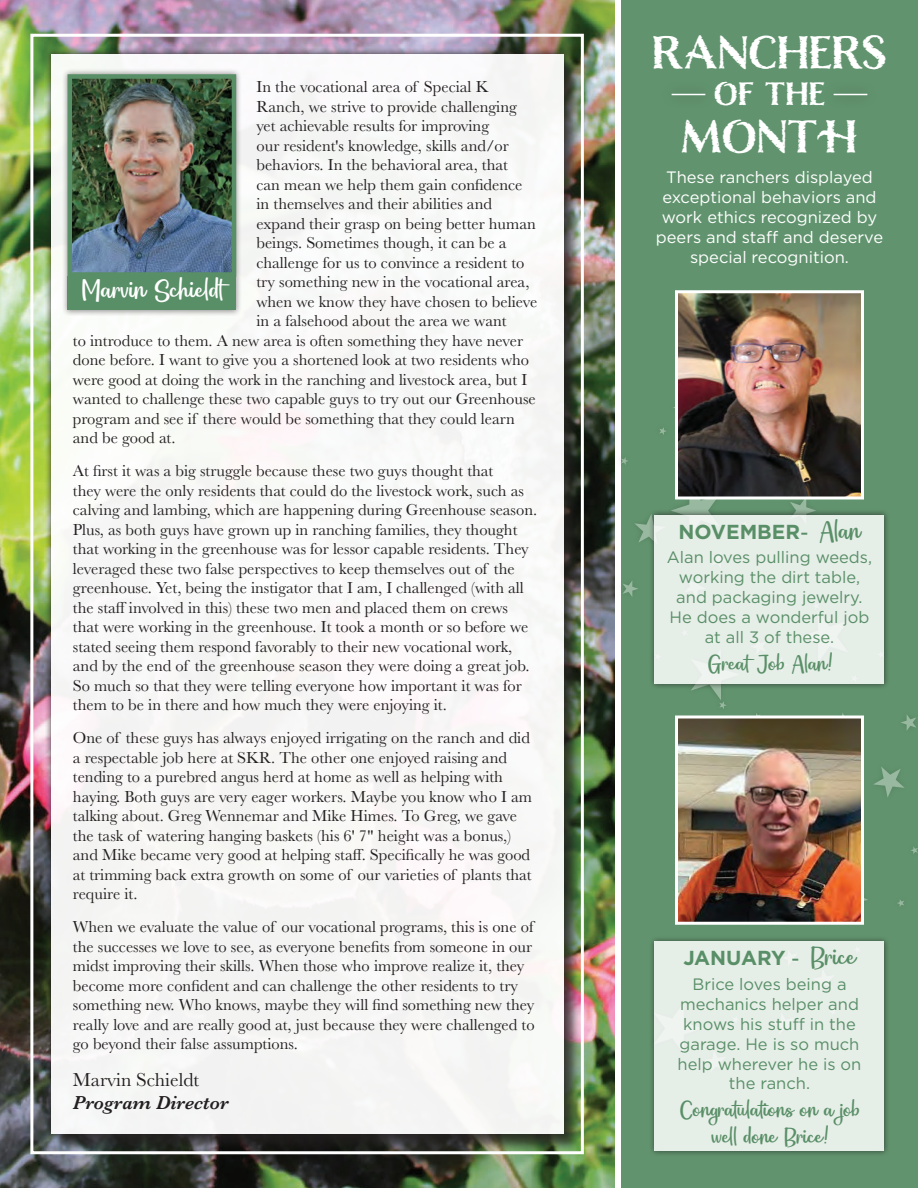
<style>
.page{position:relative;width:918px;height:1188px;background:#fff}
.page>*{position:absolute;margin:0;border:0;box-sizing:border-box;transform-origin:0 0}
.t1{font:700 42px "Nelson";color:#fff}
.t2{font:700 36px "Nelson";color:#fff}
.t3{font:27px "Astronauta Script";color:#fff}
.t4{font:22.5px/27px "Astronauta Script";color:#598f67;text-align:center}
.t5{font:700 20.25px "Gotham";color:#598f67}
.t6{font:italic 600 19.5px "Baskerville";color:#231f20}
.t7{font:19.5px "Baskerville";color:#231f20}
.t8{font:16.5px/19.5px "Baskerville";color:#231f20}
.t9{font:16.5px/19.8px "Gotham";color:#598f67;text-align:center}
.t10{font:16.5px/19.8px "Gotham";color:#fff;text-align:center}
.s1{font-family:"Karlo Sans"}
.s2{font-family:"Astronauta Script";font-weight:400;font-size:26.25px}
</style>
<div class="page">
<div style="left:621px;top:0;width:297px;height:1188px;background:#61946e"></div>
<div style="left:616px;top:340px;width:302px;height:738px;background:#61946e"></div>
<svg style="left:897px;top:900px;width:7px;height:7px"></svg>
<svg style="left:911px;top:847px;width:7px;height:7px"></svg>
<svg style="left:901px;top:715px;width:15px;height:16px"></svg>
<svg style="left:873px;top:767px;width:31px;height:30px"></svg>
<svg style="left:833px;top:713px;width:22px;height:3px"></svg>
<svg style="left:660px;top:427px;width:6px;height:8px"></svg>
<svg style="left:621px;top:457px;width:7px;height:8px"></svg>
<svg style="left:623px;top:581px;width:15px;height:16px"></svg>
<svg style="left:790px;top:500px;width:21px;height:9px"></svg>
<svg style="left:635px;top:500px;width:81px;height:42px"></svg>
<svg style="left:691px;top:690px;width:35px;height:19px"></svg>
<img style="left:0;top:0;width:614px;height:1188px">
<div style="left:52px;top:55px;width:530px;height:1097px;background:#231f20;opacity:.75"></div>
<div style="left:45px;top:48px;width:525px;height:1092px;background:#231f20;opacity:.75"></div>
<div style="left:51px;top:54px;width:513px;height:1080px;background:#f7f7f6"></div>
<div style="left:62px;top:68px;width:181px;height:248px;background:#231f20;opacity:.5"></div>
<img style="left:73px;top:79px;width:158px;height:193px">
<div style="left:68px;top:74px;width:168px;height:203px;border:4px solid #598f67"></div>
<div style="left:68px;top:277px;width:168px;height:33px;background:#598f67"></div>
<img style="left:679px;top:294px;width:181px;height:202px">
<div style="left:675px;top:290px;width:189px;height:210px;border:3px solid #fff"></div>
<img style="left:679px;top:720px;width:181px;height:201px">
<div style="left:675px;top:716px;width:189px;height:209px;border:3px solid #fff"></div>
<hr style="left:672px;top:94px;width:33px;height:1px;background:#fff">
<hr style="left:834px;top:94px;width:33px;height:1px;background:#fff">
<div style="left:649px;top:509px;width:241px;height:181px;background:#231f20;opacity:.75"></div>
<div style="left:655px;top:515px;width:229px;height:169px;background:#e6eee8"></div>
<div style="left:649px;top:936px;width:241px;height:221px;background:#231f20;opacity:.75"></div>
<div style="left:655px;top:942px;width:229px;height:209px;background:#e6eee8"></div>
<hr style="left:917px;top:0;width:1px;height:412px;background:#c2d3d7">
<p class="t8" style="left:257px;top:77px;width:234px">In the vocational area of Special K</p>
<p class="t8" style="left:257px;top:97px;width:262px">Ranch, we strive to provide challenging</p>
<p class="t8" style="left:257px;top:116px;width:234px">yet achievable results for improving</p>
<p class="t8" style="left:257px;top:136px;width:254px">our resident's knowledge, skills and/or</p>
<p class="t8" style="left:257px;top:155px;width:253px">behaviors. In the behavioral area, that</p>
<p class="t8" style="left:257px;top:175px;width:267px">can mean we help them gain confidence</p>
<p class="t8" style="left:257px;top:194px;width:237px">in themselves and their abilities and</p>
<p class="t8" style="left:257px;top:214px;width:281px">expand their grasp on being better human</p>
<p class="t8" style="left:257px;top:233px;width:252px">beings. Sometimes though, it can be a</p>
<p class="t8" style="left:257px;top:253px;width:270px">challenge for us to convince a resident to</p>
<p class="t8" style="left:257px;top:272px;width:275px">try something new in the vocational area,</p>
<p class="t8" style="left:257px;top:292px;width:282px">when we know they have chosen to believe</p>
<p class="t8" style="left:257px;top:311px;width:252px">in a falsehood about the area we want</p>
<p class="t8" style="left:73px;top:331px;width:452px">to introduce to them. A new area is often something they have never</p>
<p class="t8" style="left:73px;top:350px;width:458px">done before. I want to give you a shortened look at two residents who</p>
<p class="t8" style="left:73px;top:370px;width:456px">were good at doing the work in the ranching and livestock area, but I</p>
<p class="t8" style="left:73px;top:389px;width:464px">wanted to challenge these two capable guys to try out our Greenhouse</p>
<p class="t8" style="left:73px;top:409px;width:444px">program and see if there would be something that they could learn</p>
<p class="t8" style="left:73px;top:428px;width:104px">and be good at.</p>
<p class="t8" style="left:73px;top:461px;width:466px">At first it was a big struggle because these two guys thought that<br>they were the only residents that could do the livestock work, such as calving and lambing, which are happening during Greenhouse season.<br>Plus, as both guys have grown up in ranching families, they thought that working in the greenhouse was for lessor capable residents. They leveraged these two false perspectives to keep themselves out of the greenhouse. Yet, being the instigator that I am, I challenged (with all the staff involved in this) these two men and placed them on crews that were working in the greenhouse. It took a month or so before we stated seeing them respond favorably to their new vocational work, and by the end of the greenhouse season they were doing a great job.<br>So much so that they were telling everyone how important it was for them to be in there and how much they were enjoying it.</p>
<p class="t8" style="left:73px;top:728px;width:461px">One of these guys has always enjoyed irrigating on the ranch and did a respectable job here at SKR. The other one enjoyed raising and tending to a purebred angus herd at home as well as helping with haying. Both guys are very eager workers. Maybe you know who I am talking about. Greg Wennemar and Mike Himes. To Greg, we gave the task of watering hanging baskets (his 6' 7" height was a bonus,) and Mike became very good at helping staff. Specifically he was good at trimming back extra growth on some of our varieties of plants that require it.</p>
<p class="t8" style="left:73px;top:917px;width:463px">When we evaluate the value of our vocational programs, this is one of the successes we love to see, as everyone benefits from someone in our midst improving their skills. When those who improve realize it, they become more confident and can challenge the other residents to try something new. Who knows, maybe they will find something new they really love and are really good at, just because they were challenged to go beyond their false assumptions.</p>
<p class="t7" style="left:73px;top:1067px;width:128px">Marvin Schieldt</p>
<p class="t6" style="left:73px;top:1090px;width:157px">Program Director</p>
<h3 class="t3" style="left:81px;top:272px;width:144px">Marvin Schieldt</h3>
<h1 class="t1" style="left:652px;top:24px;width:236px">RANCHERS</h1>
<h2 class="t2" style="left:714px;top:69px;width:113px">of the</h2>
<h1 class="t1" style="left:681px;top:108px;width:178px">MONTH</h1>
<p class="t10" style="left:656px;top:167px;width:229px">These ranchers displayed exceptional behaviors and work ethics recognized by peers and staff and deserve special recognition.</p>
<p class="t5" style="left:679px;top:518px;width:183px">NOVEMBER<span class="s1">-</span> <span class="s2">Alan</span></p>
<p class="t9" style="left:667px;top:547px;width:207px">Alan loves pulling weeds, working the dirt table, and packaging jewelry.<br>He does a wonderful job at all 3 of these.</p>
<h3 class="t4" style="left:707px;top:651px;width:126px">Great Job Alan!</h3>
<p class="t5" style="left:683px;top:945px;width:174px">JANUARY <span class="s1">-</span> <span class="s2">Brice</span></p>
<p class="t9" style="left:678px;top:974px;width:185px">Brice loves being a mechanics helper and knows his stuff in the garage. He is so much help wherever he is on the ranch.</p>
<h3 class="t4" style="left:680px;top:1097px;width:181px">Congratulations on a job well done Brice!</h3>
</div>
